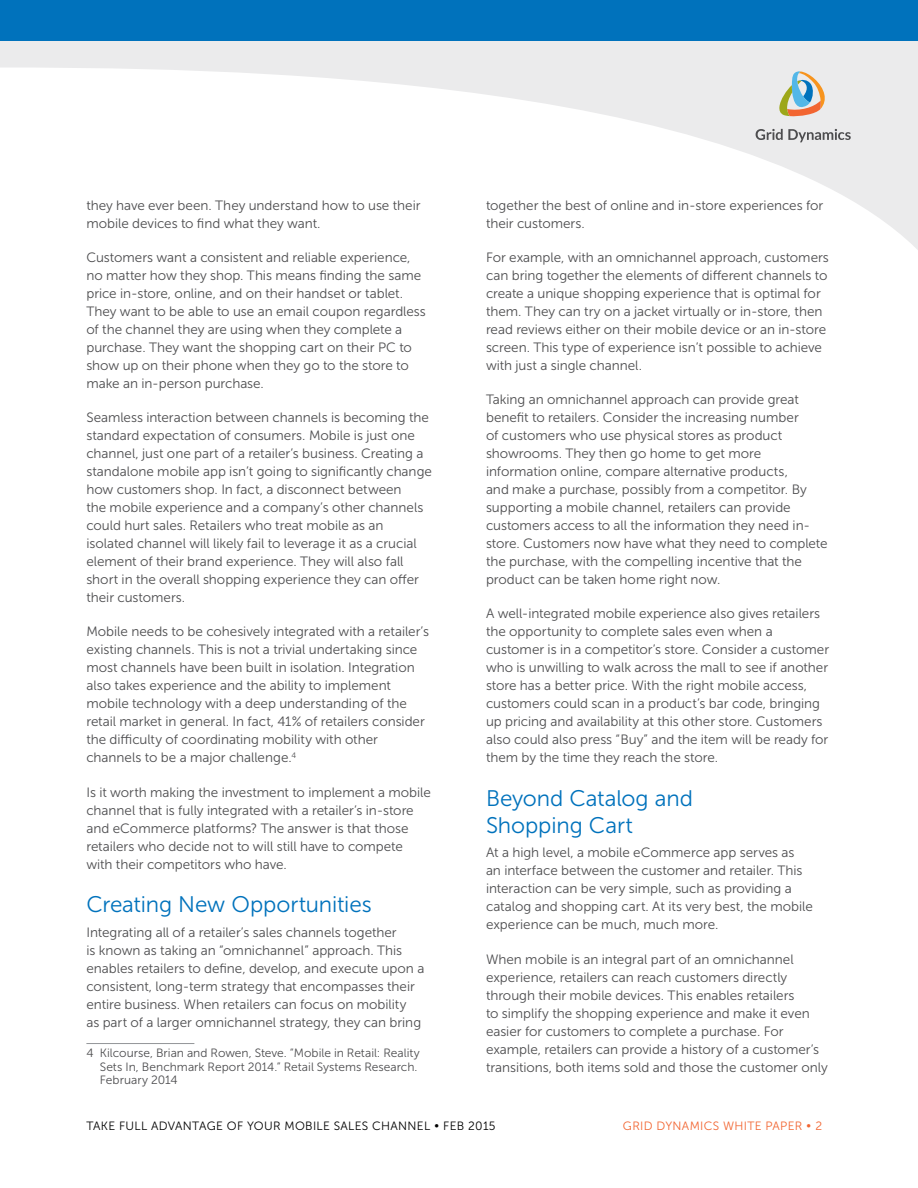
<style>
.page{position:relative;width:918px;height:1188px;background:#fff}
.page>*{position:absolute;margin:0;border:0;box-sizing:border-box;transform-origin:0 0}
.t1{font:22.5px/27px "Museo Sans 300";letter-spacing:-.005em;color:#0072bc}
.t2{font:13.5px/18px "Museo Sans 300";letter-spacing:-.005em;color:#4d4d4f}
.t3{font:12px/13.5px "Museo Sans 300";color:#4d4d4f}
.t4{font:12px "Museo Sans 300";letter-spacing:.025em;color:#000}
.t5{font:12px "Museo Sans 300";letter-spacing:.025em;color:#f26531}
</style>
<div class="page">
<svg style="left:0;top:40px;width:918px;height:210px"></svg>
<div style="left:0;top:0;width:918px;height:40px;background:#0072bc"></div>
<svg style="left:756px;top:129px;width:95px;height:13px"></svg>
<svg style="left:779px;top:71px;width:46px;height:46px;background:#c2c1b1"></svg>
<hr style="left:86px;top:1043px;width:108px;height:1px;background:#939598">
<p class="t2" style="left:86px;top:196px;width:336px">they have ever been. They understand how to use their mobile devices to find what they want.</p>
<p class="t2" style="left:86px;top:249px;width:341px">Customers want a consistent and reliable experience, no matter how they shop. This means finding the same price in-store, online, and on their handset or tablet.<br>They want to be able to use an email coupon regardless of the channel they are using when they complete a purchase. They want the shopping cart on their PC to show up on their phone when they go to the store to make an in-person purchase.</p>
<p class="t2" style="left:86px;top:409px;width:347px">Seamless interaction between channels is becoming the standard expectation of consumers. Mobile is just one channel, just one part of a retailer’s business. Creating a standalone mobile app isn’t going to significantly change how customers shop. In fact, a disconnect between<br>the mobile experience and a company’s other channels could hurt sales. Retailers who treat mobile as an isolated channel will likely fail to leverage it as a crucial element of their brand experience. They will also fall short in the overall shopping experience they can offer their customers.</p>
<p class="t2" style="left:86px;top:623px;width:344px">Mobile needs to be cohesively integrated with a retailer’s existing channels. This is not a trivial undertaking since most channels have been built in isolation. Integration also takes experience and the ability to implement mobile technology with a deep understanding of the retail market in general. In fact, 41% of retailers consider the difficulty of coordinating mobility with other channels to be a major challenge.<sup>4</sup></p>
<p class="t2" style="left:86px;top:783px;width:346px">Is it worth making the investment to implement a mobile channel that is fully integrated with a retailer’s in-store and eCommerce platforms? The answer is that those retailers who decide not to will still have to compete with their competitors who have.</p>
<h1 class="t1" style="left:86px;top:891px;width:287px">Creating New Opportunities</h1>
<p class="t2" style="left:86px;top:923px;width:339px">Integrating all of a retailer’s sales channels together<br>is known as taking an “omnichannel” approach. This enables retailers to define, develop, and execute upon a consistent, long-term strategy that encompasses their entire business. When retailers can focus on mobility<br>as part of a larger omnichannel strategy, they can bring</p>
<p class="t3" style="left:100px;top:1046px;width:321px;text-indent:-14px">4 Kilcourse, Brian and Rowen, Steve. “Mobile in Retail: Reality<br>Sets In, Benchmark Report 2014.” Retail Systems Research.<br>February 2014</p>
<p class="t2" style="left:486px;top:196px;width:339px">together the best of online and in-store experiences for their customers.</p>
<p class="t2" style="left:486px;top:249px;width:344px">For example, with an omnichannel approach, customers can bring together the elements of different channels to create a unique shopping experience that is optimal for them. They can try on a jacket virtually or in-store, then read reviews either on their mobile device or an in-store screen. This type of experience isn’t possible to achieve with just a single channel.</p>
<p class="t2" style="left:486px;top:391px;width:343px">Taking an omnichannel approach can provide great benefit to retailers. Consider the increasing number<br>of customers who use physical stores as product showrooms. They then go home to get more information online, compare alternative products,<br>and make a purchase, possibly from a competitor. By supporting a mobile channel, retailers can provide customers access to all the information they need in&shy;store. Customers now have what they need to complete the purchase, with the compelling incentive that the product can be taken home right now.</p>
<p class="t2" style="left:486px;top:605px;width:345px">A well-integrated mobile experience also gives retailers the opportunity to complete sales even when a customer is in a competitor’s store. Consider a customer who is unwilling to walk across the mall to see if another store has a better price. With the right mobile access, customers could scan in a product’s bar code, bringing up pricing and availability at this other store. Customers also could also press “Buy” and the item will be ready for them by the time they reach the store.</p>
<h1 class="t1" style="left:486px;top:785px;width:208px">Beyond Catalog and<br>Shopping Cart</h1>
<p class="t2" style="left:486px;top:844px;width:328px">At a high level, a mobile eCommerce app serves as an interface between the customer and retailer. This interaction can be very simple, such as providing a catalog and shopping cart. At its very best, the mobile experience can be much, much more.</p>
<p class="t2" style="left:486px;top:950px;width:343px">When mobile is an integral part of an omnichannel experience, retailers can reach customers directly through their mobile devices. This enables retailers<br>to simplify the shopping experience and make it even easier for customers to complete a purchase. For example, retailers can provide a history of a customer’s transitions, both items sold and those the customer only</p>
<p class="t4" style="left:86px;top:1119px;width:411px">TAKE FULL ADVANTAGE OF YOUR MOBILE SALES CHANNEL • FEB 2015</p>
<p class="t5" style="left:623px;top:1119px;width:201px">GRID DYNAMICS WHITE PAPER • 2</p>
</div>
